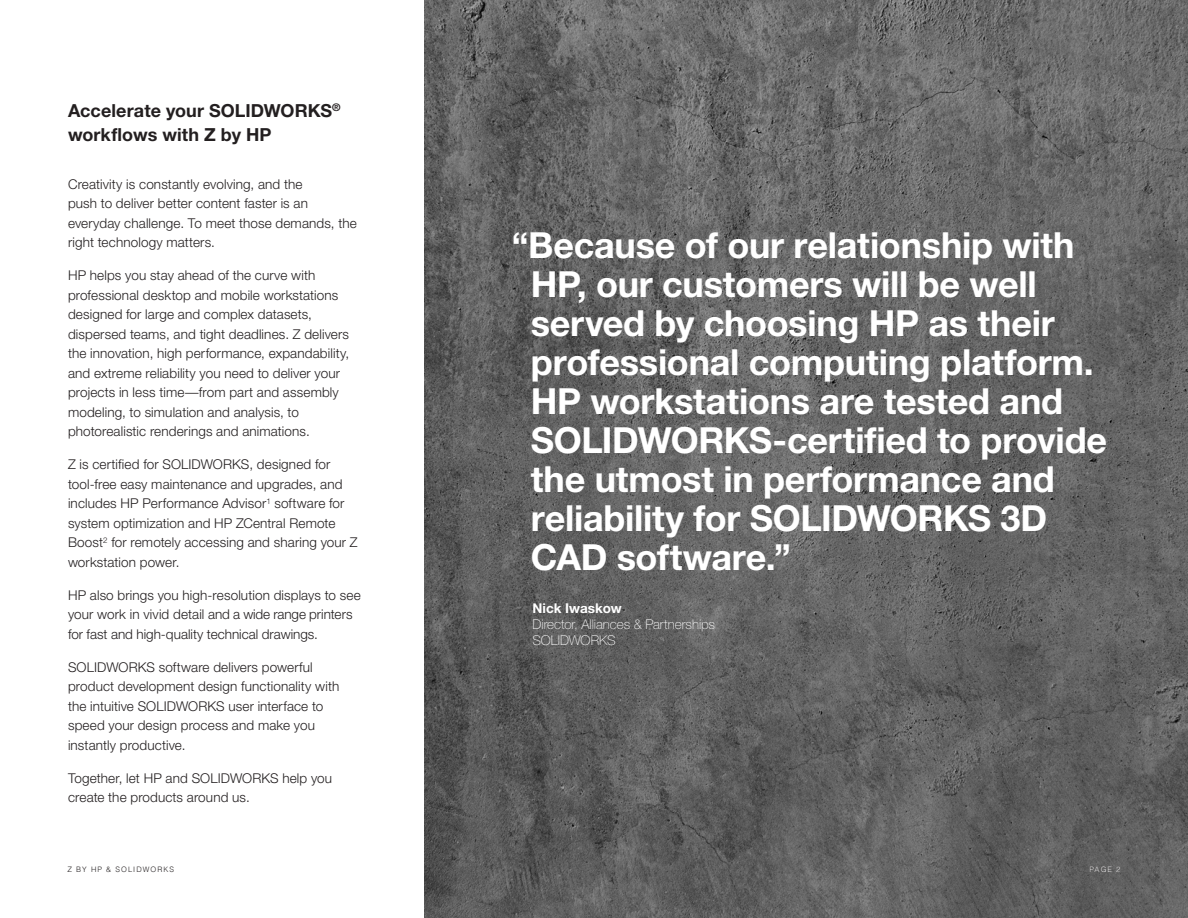
<style>
.page{position:relative;width:1188px;height:918px;background:#fff}
.page>*{position:absolute;margin:0;border:0;box-sizing:border-box;transform-origin:0 0}
.PULL_QUOTE_B{font:700 36px/39px "Helvetica Neue";letter-spacing:-.005em;color:#fff}
.HEADING_C{font:700 18px/24px "Helvetica Neue";letter-spacing:.005em;color:#231f20}
.BOBY_A{font:300 13.5px/19.5px "Helvetica Neue";letter-spacing:.01em;color:#231f20}
.SIDEBAR-BODY{font:100 13.5px "Helvetica Neue";color:#fff}
.SIDEBAR-BODY-2{font:700 13.5px "Helvetica Neue";letter-spacing:.005em;color:#fff}
.t1{font:300 7.5px "Helvetica";letter-spacing:.14em;color:#231f20}
.FOOT{font:300 7.5px "Helvetica";color:#fff}
</style>
<div class="page">
<img style="left:424px;top:0;width:764px;height:918px">
<p class="HEADING_C" style="left:68px;top:98px;width:274px">Accelerate your SOLIDWORKS<sup>® </sup>workflows with Z by HP</p>
<p class="BOBY_A" style="left:68px;top:174px;width:290px">Creativity is constantly evolving, and the<br>push to deliver better content faster is an everyday challenge. To meet those demands, the right technology matters.</p>
<p class="BOBY_A" style="left:68px;top:265px;width:283px">HP helps you stay ahead of the curve with professional desktop and mobile workstations designed for large and complex datasets, dispersed teams, and tight deadlines. Z delivers the innovation, high performance, expandability, and extreme reliability you need to deliver your projects in less time—from part and assembly modeling, to simulation and analysis, to photorealistic renderings and animations.</p>
<p class="BOBY_A" style="left:68px;top:454px;width:291px">Z is certified for SOLIDWORKS, designed for tool-free easy maintenance and upgrades, and includes HP Performance Advisor<sup>1</sup> software for system optimization and HP ZCentral Remote Boost<sup>2</sup> for remotely accessing and sharing your Z workstation power.</p>
<p class="BOBY_A" style="left:68px;top:585px;width:294px">HP also brings you high-resolution displays to see your work in vivid detail and a wide range printers for fast and high-quality technical drawings.</p>
<p class="BOBY_A" style="left:68px;top:657px;width:273px">SOLIDWORKS software delivers powerful product development design functionality with the intuitive SOLIDWORKS user interface to speed your design process and make you instantly productive.</p>
<p class="BOBY_A" style="left:68px;top:768px;width:266px">Together, let HP and SOLIDWORKS help you create the products around us.</p>
<p class="t1" style="left:68px;top:865px;width:108px">Z BY HP &amp; SOLIDWORKS</p>
<p class="PULL_QUOTE_B" style="left:531px;top:225px;width:578px;text-indent:-19px">“Because of our relationship with<br>HP, our customers will be well served by choosing HP as their professional computing platform.<br>HP workstations are tested and<br>SOLIDWORKS-certified to provide the utmost in performance and reliability for SOLIDWORKS 3D<br>CAD software.”</p>
<p class="SIDEBAR-BODY-2" style="left:532px;top:600px;width:91px">Nick Iwaskow</p>
<p class="SIDEBAR-BODY" style="left:532px;top:617px;width:184px">Director, Alliances &amp; Partnerships</p>
<p class="SIDEBAR-BODY" style="left:532px;top:633px;width:85px">SOLIDWORKS</p>
<p class="FOOT" style="left:1090px;top:865px;width:32px">PAGE 2</p>
</div>
